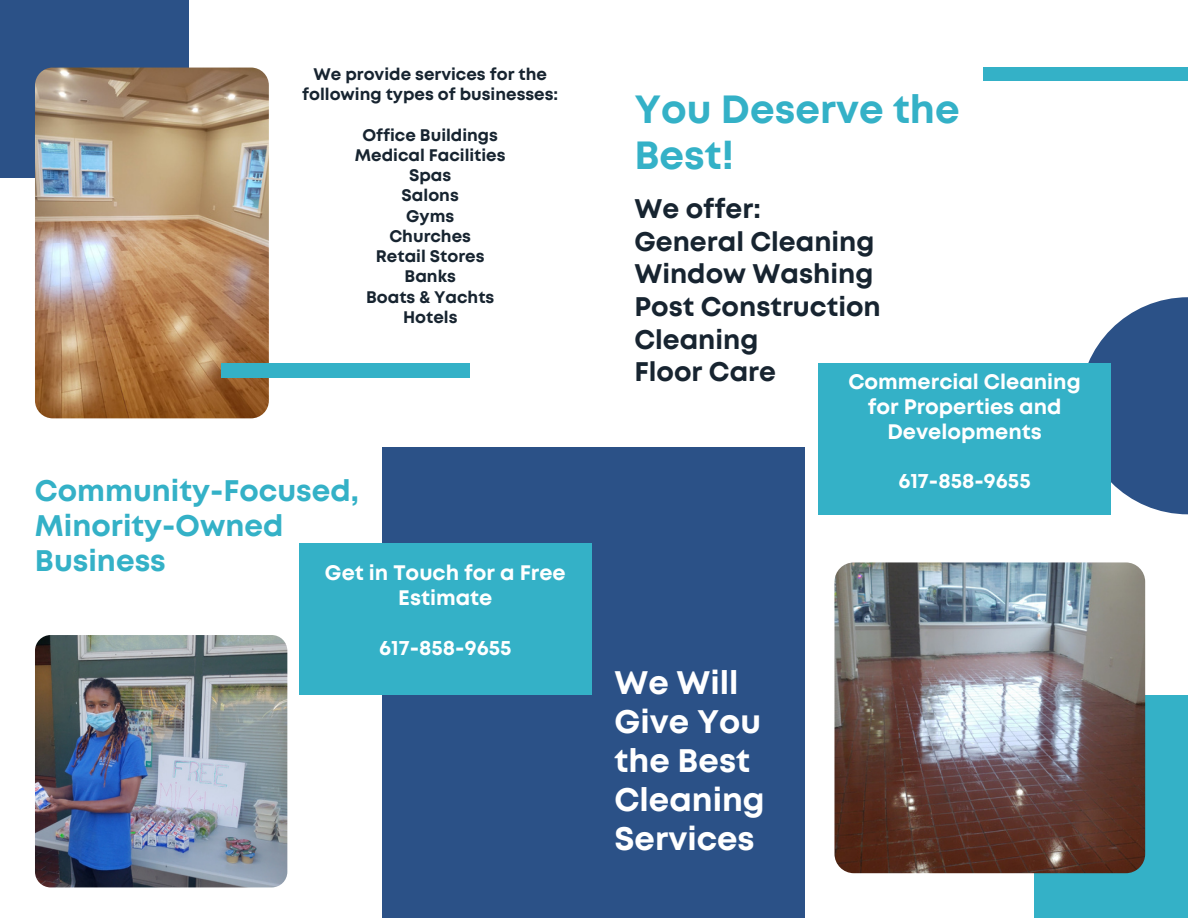
<style>
.page{position:relative;width:1188px;height:918px;background:#fff}
.page>*{position:absolute;margin:0;border:0;box-sizing:border-box;transform-origin:0 0}
.t1{font:700 39.3px/46.2px "Mont";color:#34b1c7}
.t2{font:700 32.55px "Mont";color:#fff}
.t3{font:700 29.7px/34.8px "Mont";color:#34b1c7}
.t4{font:700 26.85px/32.7px "Mont";color:#172430}
.t5{font:700 21px/24.8px "Mont";color:#fff;text-align:center}
.t6{font:700 16.8px/20.2px "Mont";color:#172430;text-align:center}
</style>
<div class="page">
<div style="left:382px;top:447px;width:423px;height:471px;background:#2b5187"></div>
<div style="left:0;top:0;width:189px;height:178px;background:#2b5187"></div>
<img style="left:35px;top:68px;width:234px;height:350px;border-radius:18px">
<img style="left:35px;top:635px;width:252px;height:252px;border-radius:16px">
<div style="left:221px;top:364px;width:249px;height:14px;background:#34b1c7"></div>
<div style="left:1034px;top:695px;width:154px;height:223px;background:#34b1c7"></div>
<img style="left:834px;top:562px;width:311px;height:311px;border-radius:19px">
<svg style="left:1088px;top:297px;width:100px;height:217px;background:#4a6a98"></svg>
<div style="left:983px;top:68px;width:205px;height:13px;background:#34b1c7"></div>
<div style="left:819px;top:363px;width:292px;height:152px;background:#34b1c7"></div>
<div style="left:299px;top:544px;width:293px;height:151px;background:#34b1c7"></div>
<p class="t6" style="left:302px;top:65px;width:258px">We provide services for the following types of businesses:</p>
<p class="t6" style="left:362px;top:126px;width:137px">Office Buildings</p>
<p class="t6" style="left:355px;top:146px;width:152px">Medical Facilities</p>
<p class="t6" style="left:409px;top:167px;width:44px">Spas</p>
<p class="t6" style="left:402px;top:187px;width:59px">Salons</p>
<p class="t6" style="left:406px;top:207px;width:49px">Gyms</p>
<p class="t6" style="left:389px;top:227px;width:83px">Churches</p>
<p class="t6" style="left:376px;top:248px;width:110px">Retail Stores</p>
<p class="t6" style="left:405px;top:268px;width:53px">Banks</p>
<p class="t6" style="left:366px;top:288px;width:130px">Boats &amp; Yachts</p>
<p class="t6" style="left:403px;top:308px;width:56px">Hotels</p>
<p class="t3" style="left:35px;top:475px;width:325px">Community-Focused,</p>
<p class="t3" style="left:35px;top:510px;width:250px">Minority-Owned<br>Business</p>
<p class="t5" style="left:325px;top:562px;width:242px">Get in Touch for a Free<br>Estimate</p>
<p class="t5" style="left:379px;top:637px;width:134px">617-858-9655</p>
<p class="t1" style="left:634px;top:89px;width:327px">You Deserve the<br>Best!</p>
<p class="t4" style="left:634px;top:194px;width:128px">We offer:</p>
<p class="t4" style="left:634px;top:227px;width:242px">General Cleaning</p>
<p class="t4" style="left:634px;top:260px;width:241px">Window Washing</p>
<p class="t4" style="left:634px;top:292px;width:248px">Post Construction<br>Cleaning</p>
<p class="t4" style="left:634px;top:357px;width:143px">Floor Care</p>
<p class="t5" style="left:848px;top:371px;width:234px">Commercial Cleaning for Properties and<br>Developments</p>
<p class="t5" style="left:898px;top:470px;width:134px">617-858-9655</p>
<p class="t2" style="left:615px;top:670px;width:126px">We Will</p>
<p class="t2" style="left:615px;top:709px;width:148px">Give You</p>
<p class="t2" style="left:615px;top:748px;width:137px">the Best</p>
<p class="t2" style="left:615px;top:787px;width:152px">Cleaning</p>
<p class="t2" style="left:615px;top:826px;width:142px">Services</p>
</div>
